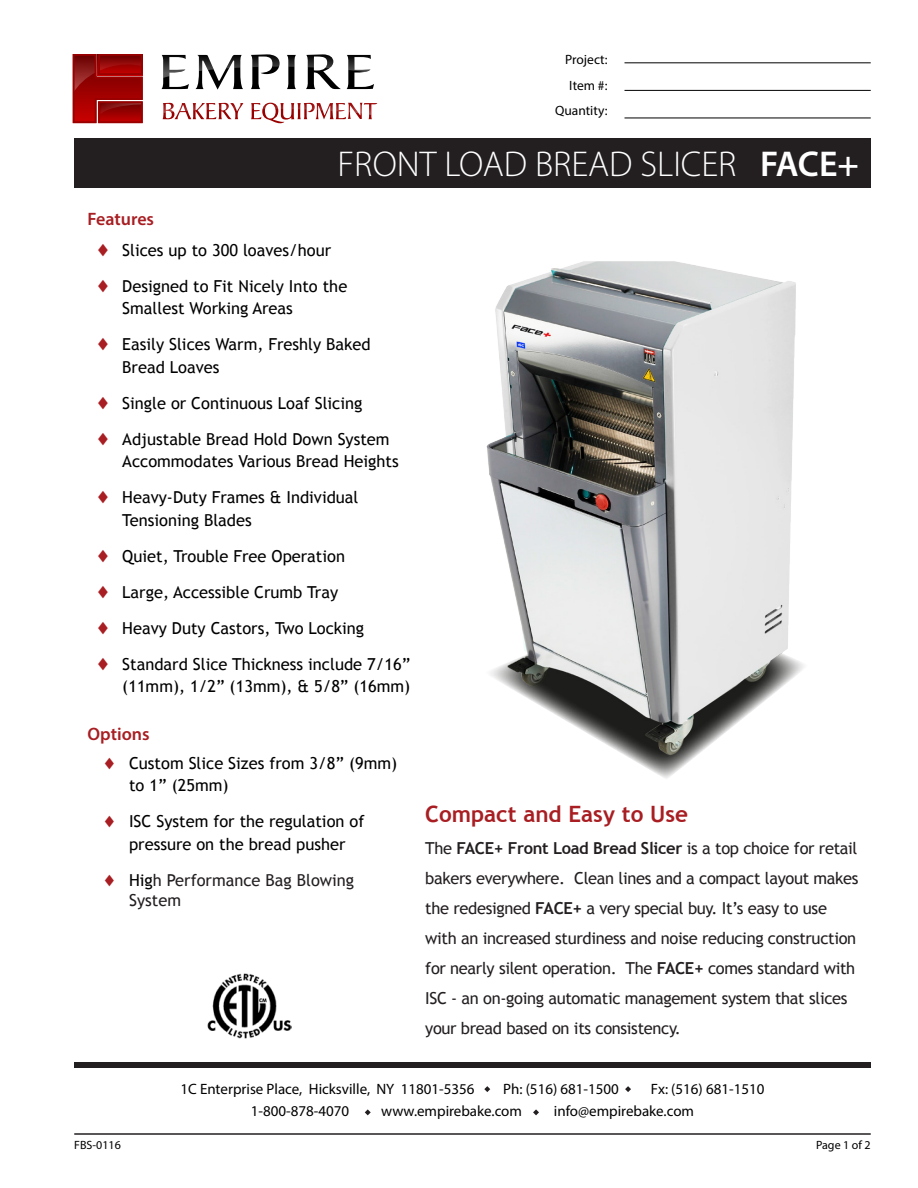
<style>
.page{position:relative;width:918px;height:1188px;background:#fff}
.page>*{position:absolute;margin:0;border:0;box-sizing:border-box;transform-origin:0 0}
.t1{font:300 36px "Myriad Pro";color:#fff}
.t2{font:700 22.5px "Trebuchet MS";color:#a81e22}
.List_Title{font:600 18px "Myriad Pro";color:#a81e22}
.t3{font:16.5px/22.5px "Trebuchet MS";color:#000}
.t4{font:16.5px/30px "Trebuchet MS";letter-spacing:-.02em;color:#231f20}
.t5{font:16.5px/19.8px "Trebuchet MS";color:#231f20}
.t6{font:15px "Myriad Pro";color:#000}
.t7{font:13.5px/25.5px "Myriad Pro";color:#000;text-align:right}
.t8{font:12px "Myriad Pro";color:#000}
.s1{font-weight:600}
.s2{color:#a81e22}
.s3{color:#000}
.s4{font-weight:700}
</style>
<div class="page">
<hr style="left:74px;top:1133px;width:797px;height:2px;background:#231f20">
<div style="left:74px;top:138px;width:797px;height:49px;background:#231f20"></div>
<div style="left:74px;top:1062px;width:797px;height:6px;background:#231f20"></div>
<svg style="left:484px;top:1086px;width:6px;height:6px"></svg>
<svg style="left:533px;top:1109px;width:6px;height:6px"></svg>
<svg style="left:365px;top:1109px;width:6px;height:6px"></svg>
<svg style="left:625px;top:1086px;width:6px;height:6px"></svg>
<hr style="left:625px;top:63px;width:246px;height:1px;background:#000">
<hr style="left:625px;top:90px;width:246px;height:1px;background:#000">
<hr style="left:625px;top:118px;width:246px;height:1px;background:#000">
<svg style="left:73px;top:54px;width:70px;height:69px;background:#9c0909"></svg>
<svg style="left:163px;top:103px;width:214px;height:20px"></svg>
<svg style="left:161px;top:54px;width:213px;height:36px"></svg>
<img style="left:486px;top:261px;width:318px;height:517px">
<img style="left:207px;top:973px;width:85px;height:66px">
<p class="t7" style="left:555px;top:47px;width:54px">Project:<br>Item #:<br>Quantity:</p>
<p class="t1" style="left:338px;top:142px;width:523px">FRONT LOAD BREAD SLICER <span class="s1">FACE+</span></p>
<p class="List_Title" style="left:88px;top:208px;width:68px">Features</p>
<p class="t3" style="left:95px;top:239px;width:237px"><span class="s2">♦</span> Slices up to 300 loaves/hour</p>
<p class="t3" style="left:122px;top:275px;width:227px;text-indent:-27px"><span class="s2">♦</span> Designed to Fit Nicely Into the<br>Smallest Working Areas</p>
<p class="t3" style="left:122px;top:333px;width:250px;text-indent:-27px"><span class="s2">♦</span> Easily Slices Warm, Freshly Baked<br>Bread Loaves</p>
<p class="t3" style="left:95px;top:392px;width:269px"><span class="s2">♦</span> Single or Continuous Loaf Slicing</p>
<p class="t3" style="left:122px;top:428px;width:278px;text-indent:-27px"><span class="s2">♦</span> Adjustable Bread Hold Down System<br>Accommodates Various Bread Heights</p>
<p class="t3" style="left:122px;top:486px;width:238px;text-indent:-27px"><span class="s2">♦</span> Heavy-Duty Frames &amp; Individual<br>Tensioning Blades</p>
<p class="t3" style="left:95px;top:545px;width:251px"><span class="s2">♦</span> Quiet, Trouble Free Operation</p>
<p class="t3" style="left:95px;top:581px;width:244px"><span class="s2">♦</span> Large, Accessible Crumb Tray</p>
<p class="t3" style="left:95px;top:617px;width:270px"><span class="s2">♦</span> Heavy Duty Castors, Two Locking</p>
<p class="t3" style="left:95px;top:653px;width:317px;text-align:right"><span class="s2">♦</span> Standard Slice Thickness include 7/16” (11mm), 1/2” (13mm), &amp; 5/8” (16mm)</p>
<p class="List_Title" style="left:88px;top:722px;width:64px">Options</p>
<p class="t3" style="left:129px;top:752px;width:270px;text-indent:-27px"><span class="s2">♦</span> Custom Slice Sizes from 3/8” (9mm) to 1” (25mm)</p>
<p class="t3" style="left:102px;top:810px;width:264px;text-align:center"><span class="s2">♦</span> ISC System for the regulation of pressure on the bread pusher</p>
<p class="t5" style="left:129px;top:870px;width:227px;text-indent:-27px"><span class="s2">♦</span> <span class="s3">Hig</span>h Performance Bag Blowing<br>System</p>
<p class="t2" style="left:425px;top:799px;width:264px">Compact and Easy to Use</p>
<p class="t4" style="left:425px;top:833px;width:435px">The <span class="s4">FACE+ Front Load Bread Slicer</span> is a top choice for retail bakers everywhere. Clean lines and a compact layout makes the redesigned <span class="s4">FACE+</span> a very special buy. It’s easy to use with an increased sturdiness and noise reducing construction for nearly silent operation. The <span class="s4">FACE+</span> comes standard with ISC - an on-going automatic management system that slices your bread based on its consistency.</p>
<p class="t8" style="left:74px;top:1137px;width:48px">FBS-0116</p>
<p class="t6" style="left:180px;top:1080px;width:296px">1C Enterprise Place, Hicksville, NY 11801-5356</p>
<p class="t6" style="left:503px;top:1080px;width:117px">Ph: (516) 681-1500</p>
<p class="t6" style="left:651px;top:1080px;width:115px">Fx: (516) 681-1510</p>
<p class="t6" style="left:251px;top:1102px;width:100px">1-800-878-4070</p>
<p class="t6" style="left:381px;top:1102px;width:142px">www.empirebake.com</p>
<p class="t6" style="left:554px;top:1102px;width:142px">info@empirebake.com</p>
<p class="t8" style="left:816px;top:1137px;width:56px">Page 1 of 2</p>
</div>
